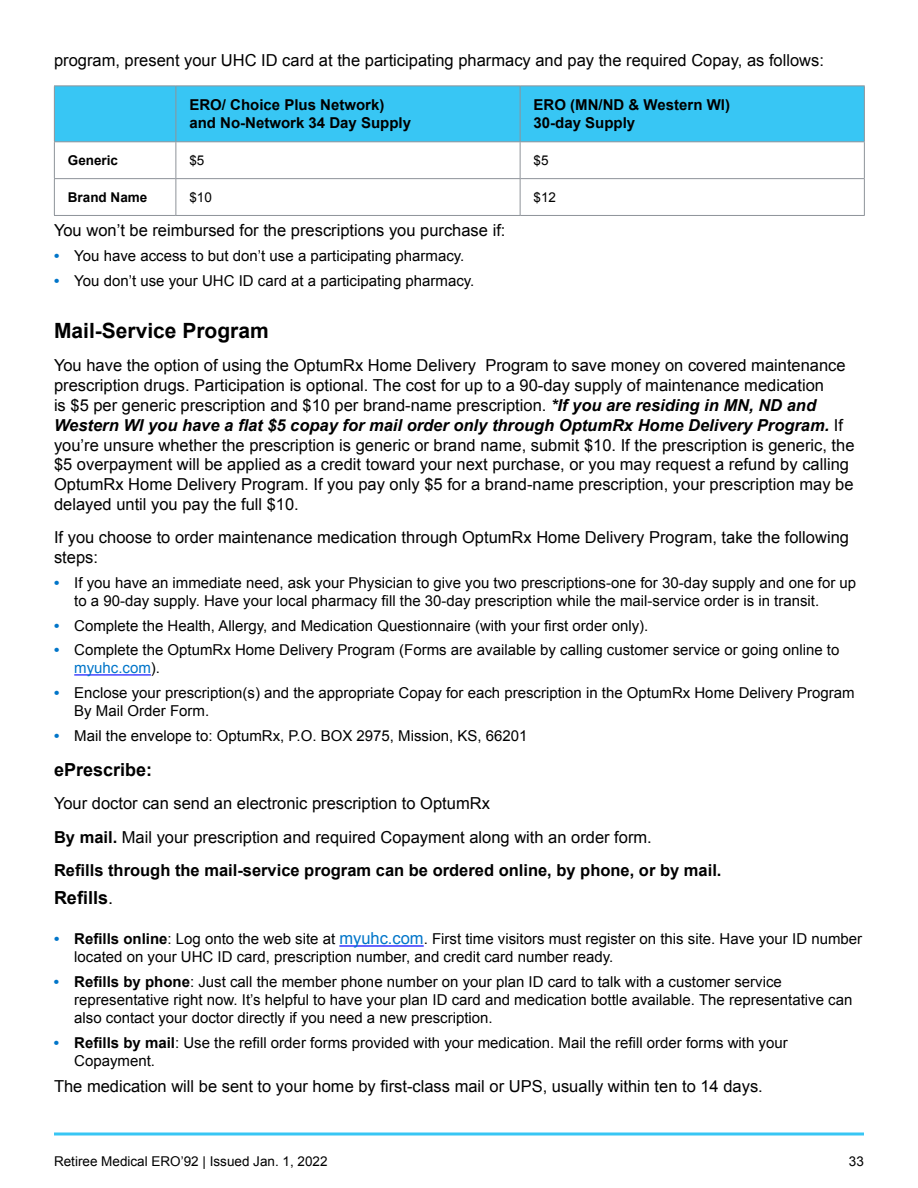
<style>
.page{position:relative;width:918px;height:1188px;background:#fff}
.page>*{position:absolute;margin:0;border:0;box-sizing:border-box;transform-origin:0 0}
.t1{font:700 21px "Arial";color:#000}
.t2{font:700 18px "Arial";color:#000}
.t3{font:16.5px/19.8px "Arial";color:#000}
.t4{font:15px/18px "Arial";color:#000}
.t5{font:700 15px/18px "Arial";color:#000}
.t6{font:13.5px "Arial";color:#000}
.t7{font:700 13.5px "Arial";color:#000}
.s1{font-weight:700;color:#0075c9}
.s2{font-weight:700;font-style:italic}
.s3{color:#0075c9}
.s4{font-weight:700}
.s5{font-weight:400}
.s6{font-size:16.5px;color:#0075c9}
</style>
<div class="page">
<svg style="left:54px;top:1132px;width:810px;height:4px;background:#69d4f6"></svg>
<hr style="left:74px;top:674px;width:77px;height:1px;background:#00f">
<hr style="left:339px;top:945px;width:85px;height:2px;background:#00f">
<div style="left:55px;top:87px;width:809px;height:54px;background:#38c6f4"></div>
<hr style="left:54px;top:86px;width:122px;height:1px;background:#8e9399">
<hr style="left:54px;top:86px;width:1px;height:55px;background:#8e9399">
<hr style="left:176px;top:86px;width:344px;height:1px;background:#8e9399">
<hr style="left:176px;top:86px;width:1px;height:55px;background:#8e9399">
<hr style="left:520px;top:86px;width:345px;height:1px;background:#8e9399">
<hr style="left:520px;top:86px;width:1px;height:55px;background:#8e9399">
<hr style="left:864px;top:86px;width:1px;height:55px;background:#8e9399">
<hr style="left:54px;top:141px;width:122px;height:1px;background:#8e9399">
<hr style="left:54px;top:142px;width:1px;height:36px;background:#8e9399">
<hr style="left:176px;top:141px;width:344px;height:1px;background:#8e9399">
<hr style="left:176px;top:142px;width:1px;height:36px;background:#8e9399">
<hr style="left:520px;top:141px;width:345px;height:1px;background:#8e9399">
<hr style="left:520px;top:142px;width:1px;height:36px;background:#8e9399">
<hr style="left:864px;top:142px;width:1px;height:36px;background:#8e9399">
<hr style="left:54px;top:178px;width:122px;height:1px;background:#8e9399">
<hr style="left:54px;top:179px;width:1px;height:36px;background:#8e9399">
<hr style="left:176px;top:178px;width:344px;height:1px;background:#8e9399">
<hr style="left:176px;top:179px;width:1px;height:36px;background:#8e9399">
<hr style="left:520px;top:178px;width:345px;height:1px;background:#8e9399">
<hr style="left:520px;top:179px;width:1px;height:36px;background:#8e9399">
<hr style="left:864px;top:179px;width:1px;height:36px;background:#8e9399">
<hr style="left:54px;top:215px;width:122px;height:1px;background:#8e9399">
<hr style="left:176px;top:215px;width:344px;height:1px;background:#8e9399">
<hr style="left:520px;top:215px;width:345px;height:1px;background:#8e9399">
<p class="t3" style="left:54px;top:50px;width:772px">program, present your UHC ID card at the participating pharmacy and pay the required Copay, as follows:</p>
<p class="t5" style="left:189px;top:97px;width:223px">ERO/ Choice Plus Network) and No-Network 34 Day Supply</p>
<p class="t5" style="left:534px;top:97px;width:198px">ERO (MN/ND &amp; Western WI)<br>30-day Supply</p>
<p class="t7" style="left:68px;top:152px;width:52px">Generic</p>
<p class="t6" style="left:189px;top:152px;width:17px">$5</p>
<p class="t6" style="left:534px;top:152px;width:17px">$5</p>
<p class="t7" style="left:68px;top:188px;width:81px">Brand Name</p>
<p class="t6" style="left:189px;top:188px;width:24px">$10</p>
<p class="t6" style="left:534px;top:188px;width:24px">$12</p>
<p class="t3" style="left:54px;top:221px;width:453px">You won’t be reimbursed for the prescriptions you purchase if:</p>
<p class="t4" style="left:54px;top:247px;width:412px"><span class="s1">•</span> You have access to but don’t use a participating pharmacy.</p>
<p class="t4" style="left:54px;top:272px;width:422px"><span class="s1">•</span> You don’t use your UHC ID card at a participating pharmacy.</p>
<h1 class="t1" style="left:54px;top:317px;width:216px">Mail-Service Program</h1>
<p class="t3" style="left:54px;top:356px;width:802px">You have the option of using the OptumRx Home Delivery Program to save money on covered maintenance prescription drugs. Participation is optional. The cost for up to a 90-day supply of maintenance medication<br>is $5 per generic prescription and $10 per brand-name prescription. <span class="s2">*If you are residing in MN, ND and Western WI you have a flat $5 copay for mail order only through OptumRx Home Delivery Program.</span> If you’re unsure whether the prescription is generic or brand name, submit $10. If the prescription is generic, the $5 overpayment will be applied as a credit toward your next purchase, or you may request a refund by calling OptumRx Home Delivery Program. If you pay only $5 for a brand-name prescription, your prescription may be delayed until you pay the full $10.</p>
<p class="t3" style="left:54px;top:528px;width:797px">If you choose to order maintenance medication through OptumRx Home Delivery Program, take the following steps:</p>
<p class="t4" style="left:74px;top:574px;width:784px;text-indent:-20px"><span class="s1">•</span> If you have an immediate need, ask your Physician to give you two prescriptions-one for 30-day supply and one for up to a 90-day supply. Have your local pharmacy fill the 30-day prescription while the mail-service order is in transit.</p>
<p class="t4" style="left:54px;top:616px;width:596px"><span class="s1">•</span> Complete the Health, Allergy, and Medication Questionnaire (with your first order only).</p>
<p class="t4" style="left:74px;top:641px;width:767px;text-indent:-20px"><span class="s1">•</span> Complete the OptumRx Home Delivery Program (Forms are available by calling customer service or going online to <span class="s3">myuhc.com</span>).</p>
<p class="t4" style="left:74px;top:684px;width:782px;text-indent:-20px"><span class="s1">•</span> Enclose your prescription(s) and the appropriate Copay for each prescription in the OptumRx Home Delivery Program<br>By Mail Order Form.</p>
<p class="t4" style="left:54px;top:727px;width:475px"><span class="s1">•</span> Mail the envelope to: OptumRx, P.O. BOX 2975, Mission, KS, 66201</p>
<p class="t2" style="left:54px;top:758px;width:100px">ePrescribe:</p>
<p class="t3" style="left:54px;top:787px;width:669px;line-height:33.3px">Your doctor can send an electronic prescription to OptumRx<br><span class="s4">By mail.</span> Mail your prescription and required Copayment along with an order form.<br><span class="s4">Refills through the mail-service program can be ordered online, by phone, or by mail.</span></p>
<p class="t2" style="left:54px;top:886px;width:61px">Refills<span class="s5">.</span></p>
<p class="t4" style="left:74px;top:930px;width:789px;text-indent:-20px"><span class="s1">•</span> <span class="s4">Refills online</span>: Log onto the web site at <span class="s6">myuhc.com</span>. First time visitors must register on this site. Have your ID number located on your UHC ID card, prescription number, and credit card number ready.</p>
<p class="t4" style="left:74px;top:973px;width:780px;text-indent:-20px"><span class="s1">•</span> <span class="s4">Refills by phone</span>: Just call the member phone number on your plan ID card to talk with a customer service representative right now. It’s helpful to have your plan ID card and medication bottle available. The representative can also contact your doctor directly if you need a new prescription.</p>
<p class="t4" style="left:74px;top:1034px;width:715px;text-indent:-20px"><span class="s1">•</span> <span class="s4">Refills by mail</span>: Use the refill order forms provided with your medication. Mail the refill order forms with your<br>Copayment.</p>
<p class="t3" style="left:54px;top:1077px;width:710px">The medication will be sent to your home by first-class mail or UPS, usually within ten to 14 days.</p>
<p class="t6" style="left:54px;top:1152px;width:275px">Retiree Medical ERO’92 | Issued Jan. 1, 2022</p>
<p class="t6" style="left:849px;top:1152px;width:17px">33</p>
</div>
